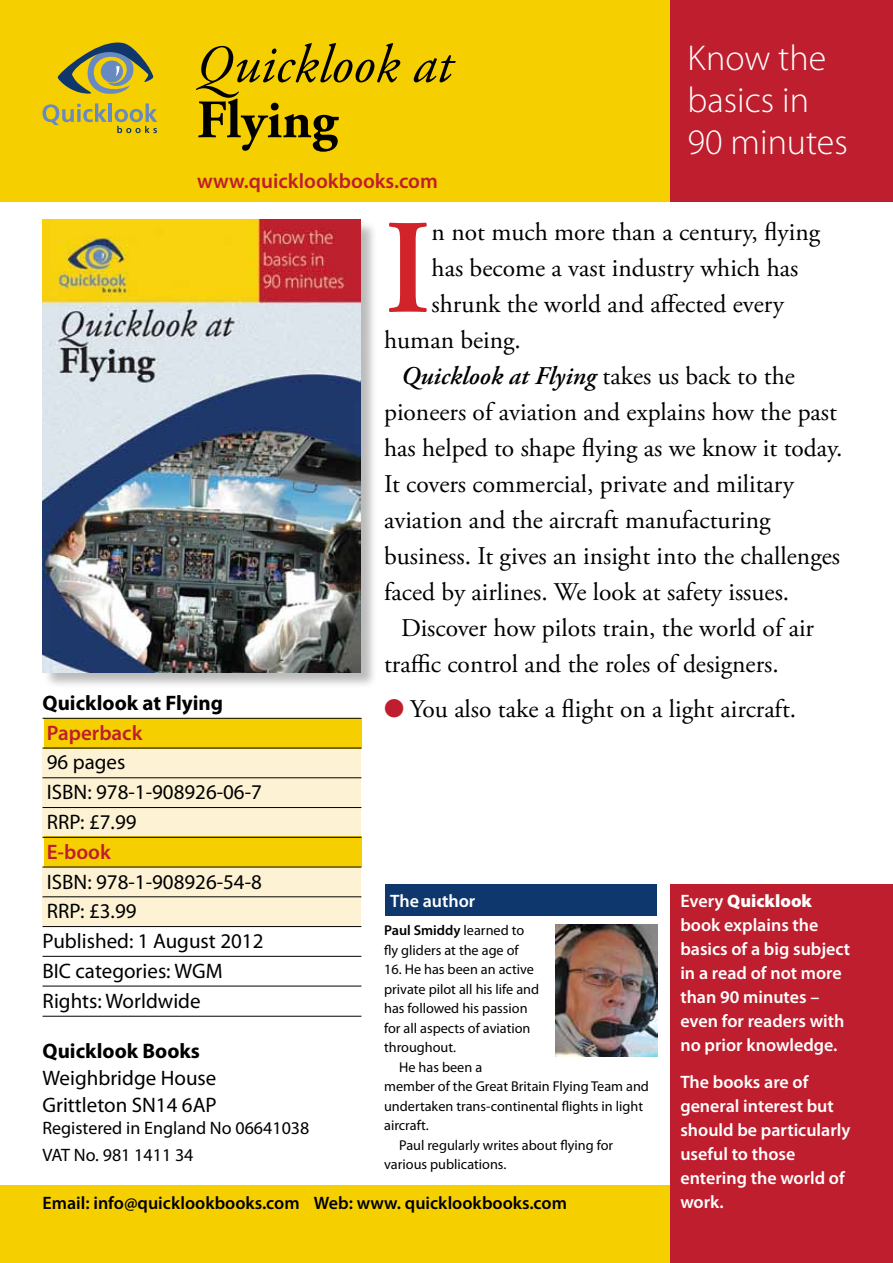
<style>
.page{position:relative;width:893px;height:1263px;background:#fff}
.page>*{position:absolute;margin:0;border:0;box-sizing:border-box;transform-origin:0 0}
.t1{font:600 134.1px "Adobe Garamond Pro";color:#d2232a}
.t2{font:italic 54px/55.5px "Adobe Garamond Pro";color:#000}
.t3{font:300 36px/42px "Myriad Pro";color:#fff}
.t4{font:25.5px "Adobe Garamond Pro";color:#000}
.t5{font:italic 600 25.5px "Adobe Garamond Pro";color:#000}
.t6{font:21px/29.7px "Myriad Pro";color:#000}
.t7{font:600 21px "Myriad Pro";color:#be1e2d}
.t8{font:700 21px "Myriad Pro";color:#000}
.t9{font:600 18px/24px "Myriad Pro";color:#fff}
.t10{font:600 18px "Myriad Pro";color:#000}
.t11{font:18px/26.7px "Myriad Pro";color:#000}
.t12{font:14.25px/19.5px "Myriad Pro";color:#000}
.s1{font-family:"Garamond Premr Pro"}
.s2{font-weight:700;font-style:normal}
.s3{font-weight:400;font-style:normal}
.s4{color:#be1e2d}
.s5{font-weight:900}
.s6{font-weight:600}
</style>
<div class="page">
<div style="left:43px;top:748px;width:318px;height:91px;background:#fdf3d4"></div>
<div style="left:43px;top:866px;width:318px;height:60px;background:#fdf3d4"></div>
<div style="left:0;top:0;width:893px;height:202px;background:#f6cf00"></div>
<div style="left:0;top:1185px;width:893px;height:78px;background:#f6cf00"></div>
<div style="left:670px;top:0;width:223px;height:202px;background:#be1e2d"></div>
<div style="left:670px;top:884px;width:223px;height:379px;background:#be1e2d"></div>
<div style="left:386px;top:884px;width:271px;height:32px;background:#0d376d"></div>
<div style="left:44px;top:718px;width:317px;height:30px;background:#f6cf00"></div>
<div style="left:44px;top:836px;width:317px;height:30px;background:#f6cf00"></div>
<svg style="left:43px;top:42px;width:114px;height:91px"></svg>
<div style="left:43px;top:220px;width:335px;height:469px;background:#000;opacity:.27"></div>
<img style="left:43px;top:220px;width:318px;height:452px">
<hr style="left:43px;top:718px;width:318px;height:1px;background:#000">
<hr style="left:43px;top:748px;width:318px;height:1px;background:#000">
<hr style="left:43px;top:777px;width:318px;height:1px;background:#000">
<hr style="left:43px;top:807px;width:318px;height:1px;background:#000">
<hr style="left:43px;top:837px;width:318px;height:1px;background:#000">
<hr style="left:43px;top:867px;width:318px;height:1px;background:#000">
<hr style="left:43px;top:896px;width:318px;height:1px;background:#000">
<hr style="left:43px;top:926px;width:318px;height:1px;background:#000">
<hr style="left:43px;top:956px;width:318px;height:1px;background:#000">
<hr style="left:43px;top:986px;width:318px;height:1px;background:#000">
<hr style="left:43px;top:1016px;width:318px;height:1px;background:#000">
<img style="left:556px;top:924px;width:101px;height:132px">
<h2 class="t2" style="left:197px;top:38px;width:256px"><span class="s1">Q</span>uicklook at<br><span class="s2">Flying</span></h2>
<p class="t7" style="left:197px;top:167px;width:242px">www.quicklookbooks.com</p>
<h3 class="t3" style="left:688px;top:37px;width:162px">Know the basics in<br>90 minutes</h3>
<h1 class="t1" style="left:384px;top:192px;width:49px">I</h1>
<p class="t4" style="left:432px;top:216px;width:390px">n not much more than a century, flying</p>
<p class="t4" style="left:432px;top:252px;width:368px">has become a vast industry which has</p>
<p class="t4" style="left:432px;top:288px;width:354px">shrunk the world and affected every</p>
<p class="t4" style="left:384px;top:324px;width:138px">human being.</p>
<p class="t5" style="left:401px;top:361px;width:395px">Quicklook at Flying <span class="s3">takes us back to the</span></p>
<p class="t4" style="left:384px;top:396px;width:454px">pioneers of aviation and explains how the past</p>
<p class="t4" style="left:384px;top:432px;width:460px">has helped to shape flying as we know it today.</p>
<p class="t4" style="left:384px;top:468px;width:411px">It covers commercial, private and military</p>
<p class="t4" style="left:384px;top:504px;width:388px">aviation and the aircraft manufacturing</p>
<p class="t4" style="left:384px;top:540px;width:457px">business. It gives an insight into the challenges</p>
<p class="t4" style="left:384px;top:576px;width:407px">faced by airlines. We look at safety issues.</p>
<p class="t4" style="left:401px;top:612px;width:414px">Discover how pilots train, the world of air</p>
<p class="t4" style="left:384px;top:648px;width:396px">traffic control and the roles of designers.</p>
<p class="t4" style="left:384px;top:693px;width:414px"><span class="s4">●</span> You also take a flight on a light aircraft.</p>
<p class="t8" style="left:43px;top:689px;width:182px">Quicklook at Flying</p>
<p class="t7" style="left:47px;top:719px;width:97px">Paperback</p>
<p class="t6" style="left:47px;top:747px;width:217px">96 pages<br>ISBN: 978-1-908926-06-7<br>RRP: £7.99</p>
<p class="t7" style="left:47px;top:838px;width:66px">E-book</p>
<p class="t6" style="left:43px;top:866px;width:222px">ISBN: 978-1-908926-54-8<br>RRP: £3.99<br>Published: 1 August 2012<br>BIC categories: WGM<br>Rights: Worldwide</p>
<p class="t9" style="left:390px;top:888px;width:87px">The author</p>
<p class="t9" style="left:680px;top:888px;width:171px">Every <span class="s5">Quicklook </span>book explains the basics of a big subject in a read of not more than 90 minutes – even for readers with no prior knowledge.</p>
<p class="t9" style="left:680px;top:1069px;width:172px">The books are of general interest but should be particularly useful to those entering the world of work.</p>
<p class="t12" style="left:384px;top:920px;width:142px"><span class="s6">Paul Smiddy</span> learned to fly gliders at the age of</p>
<p class="t12" style="left:384px;top:959px;width:151px">16. He has been an active</p>
<p class="t12" style="left:384px;top:979px;width:157px">private pilot all his life and</p>
<p class="t12" style="left:384px;top:998px;width:145px">has followed his passion</p>
<p class="t12" style="left:384px;top:1018px;width:148px">for all aspects of aviation</p>
<p class="t12" style="left:384px;top:1037px;width:73px">throughout.</p>
<p class="t12" style="left:399px;top:1057px;width:85px">He has been a</p>
<p class="t12" style="left:384px;top:1076px;width:266px">member of the Great Britain Flying Team and</p>
<p class="t12" style="left:384px;top:1096px;width:261px">undertaken trans-continental flights in light</p>
<p class="t12" style="left:384px;top:1115px;width:46px">aircraft.</p>
<p class="t12" style="left:399px;top:1135px;width:216px">Paul regularly writes about flying for</p>
<p class="t12" style="left:384px;top:1154px;width:124px">various publications.</p>
<p class="t8" style="left:43px;top:1037px;width:159px">Quicklook Books</p>
<p class="t6" style="left:43px;top:1064px;width:176px;line-height:27px">Weighbridge House<br>Grittleton SN14 6AP</p>
<p class="t11" style="left:43px;top:1114px;width:268px">Registered in England No 06641038<br>VAT No. 981 1411 34</p>
<p class="t10" style="left:43px;top:1191px;width:526px">Email: info@quicklookbooks.com Web: www. quicklookbooks.com</p>
</div>
